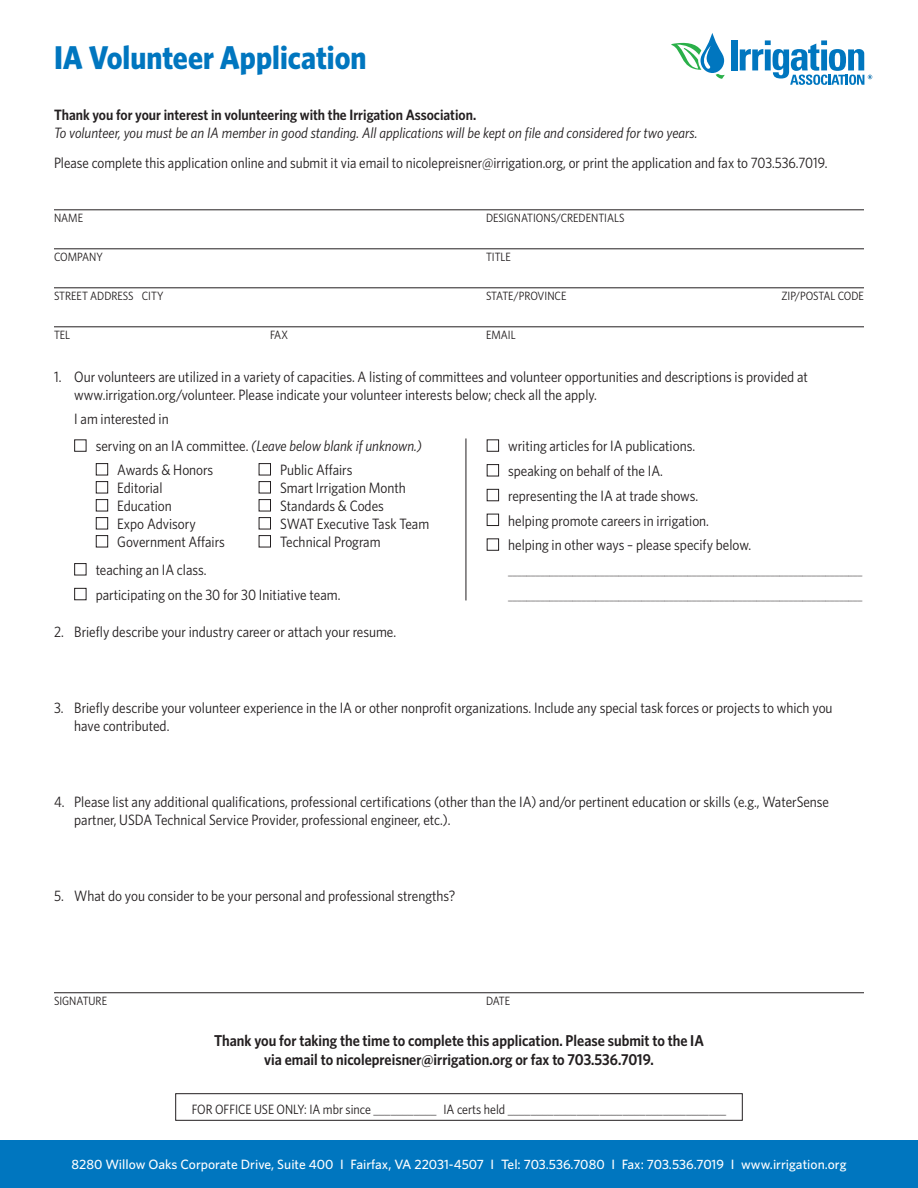
<style>
.page{position:relative;width:918px;height:1188px;background:#fff}
.page>*{position:absolute;margin:0;border:0;box-sizing:border-box;transform-origin:0 0}
.Header_FORM{font:700 33px "Whitney Narrow";color:#0076bf}
.Normal{font:600 15.75px/18.8px "Whitney Narrow";color:#231f20;text-align:center}
.Normal-2{font:15px/18px "Whitney Narrow";color:#231f20}
.Normal-3{font:italic 15px/18px "Whitney Narrow";color:#231f20}
.IA_address{font:500 13.5px "Whitney";color:#fff}
.Normal-4{font:300 13.5px "Whitney Narrow";color:#231f20}
.Normal-5{font:300 12px "Whitney Narrow";color:#231f20;scale:.9 1}
.NAME_lines{font:12px "Whitney Narrow";color:#231f20}
.SIGNATURE_line{font:12px "Whitney Narrow";color:#231f20}
.s1{font-weight:600;font-style:normal}
.s2{font-style:normal}
.s3{font-weight:400}
</style>
<div class="page">
<svg style="left:671px;top:33px;width:54px;height:46px"></svg>
<div style="left:731px;top:40px;width:6px;height:30px;background:#0076bf"></div>
<svg style="left:740px;top:40px;width:132px;height:45px"></svg>
<hr style="left:54px;top:210px;width:810px;height:1px;background:#231f20">
<hr style="left:54px;top:249px;width:810px;height:1px;background:#231f20">
<hr style="left:54px;top:288px;width:810px;height:1px;background:#231f20">
<hr style="left:54px;top:327px;width:810px;height:1px;background:#231f20">
<hr style="left:54px;top:992px;width:810px;height:1px;background:#231f20">
<div style="left:0;top:1140px;width:918px;height:48px;background:#0076bf"></div>
<div style="left:74px;top:563px;width:12px;height:12px;border:1px solid #231f20"></div>
<div style="left:74px;top:588px;width:12px;height:12px;border:1px solid #231f20"></div>
<div style="left:96px;top:463px;width:12px;height:12px;border:1px solid #231f20"></div>
<div style="left:96px;top:481px;width:12px;height:12px;border:1px solid #231f20"></div>
<div style="left:96px;top:499px;width:12px;height:12px;border:1px solid #231f20"></div>
<div style="left:96px;top:517px;width:12px;height:12px;border:1px solid #231f20"></div>
<div style="left:96px;top:535px;width:12px;height:12px;border:1px solid #231f20"></div>
<div style="left:487px;top:440px;width:12px;height:11px;border:1px solid #231f20"></div>
<div style="left:487px;top:464px;width:12px;height:12px;border:1px solid #231f20"></div>
<div style="left:487px;top:489px;width:12px;height:12px;border:1px solid #231f20"></div>
<div style="left:487px;top:514px;width:12px;height:12px;border:1px solid #231f20"></div>
<div style="left:487px;top:539px;width:12px;height:11px;border:1px solid #231f20"></div>
<div style="left:259px;top:463px;width:12px;height:12px;border:1px solid #231f20"></div>
<div style="left:259px;top:481px;width:12px;height:12px;border:1px solid #231f20"></div>
<div style="left:259px;top:499px;width:12px;height:12px;border:1px solid #231f20"></div>
<div style="left:259px;top:517px;width:12px;height:12px;border:1px solid #231f20"></div>
<div style="left:259px;top:535px;width:12px;height:12px;border:1px solid #231f20"></div>
<hr style="left:466px;top:438px;width:1px;height:162px;background:#231f20">
<p class="Header_FORM" style="left:54px;top:36px;width:314px">IA Volunteer Application</p>
<p class="Normal-3" style="left:54px;top:105px;width:645px"><span class="s1">Thank you for your interest in volunteering with the Irrigation Association.<br></span>To volunteer, you must be an IA member in good standing. All applications will be kept on file and considered for two years.</p>
<p class="Normal-2" style="left:54px;top:153px;width:775px">Please complete this application online and submit it via email to nicolepreisner@irrigation.org, or print the application and fax to 703.536.7019.</p>
<p class="NAME_lines" style="left:54px;top:210px;width:31px">NAME</p>
<p class="NAME_lines" style="left:486px;top:210px;width:140px">DESIGNATIONS/CREDENTIALS</p>
<p class="NAME_lines" style="left:54px;top:249px;width:50px">COMPANY</p>
<p class="NAME_lines" style="left:486px;top:249px;width:26px">TITLE</p>
<p class="NAME_lines" style="left:54px;top:288px;width:111px">STREET ADDRESS CITY</p>
<p class="NAME_lines" style="left:486px;top:288px;width:82px">STATE/PROVINCE</p>
<p class="NAME_lines" style="left:781px;top:288px;width:84px">ZIP/POSTAL CODE</p>
<p class="NAME_lines" style="left:54px;top:327px;width:18px">TEL</p>
<p class="NAME_lines" style="left:270px;top:327px;width:19px">FAX</p>
<p class="NAME_lines" style="left:486px;top:327px;width:31px">EMAIL</p>
<p class="Normal-2" style="left:74px;top:367px;width:735px;text-indent:-20px">1. Our volunteers are utilized in a variety of capacities. A listing of committees and volunteer opportunities and descriptions is provided at www.irrigation.org/volunteer. Please indicate your volunteer interests below; check all the apply.</p>
<p class="Normal-2" style="left:74px;top:410px;width:96px">I am interested in</p>
<p class="Normal-3" style="left:96px;top:437px;width:328px"><span class="s2">serving on an IA committee.</span> (Leave below blank if unknown.)</p>
<p class="Normal-2" style="left:117px;top:460px;width:97px">Awards &amp; Honors</p>
<p class="Normal-2" style="left:117px;top:478px;width:47px">Editorial</p>
<p class="Normal-2" style="left:117px;top:496px;width:56px">Education</p>
<p class="Normal-2" style="left:117px;top:514px;width:80px">Expo Advisory</p>
<p class="Normal-2" style="left:117px;top:532px;width:109px">Government Affairs</p>
<p class="Normal-2" style="left:280px;top:460px;width:74px">Public Affairs</p>
<p class="Normal-2" style="left:280px;top:478px;width:127px">Smart Irrigation Month</p>
<p class="Normal-2" style="left:280px;top:496px;width:105px">Standards &amp; Codes</p>
<p class="Normal-2" style="left:280px;top:514px;width:151px">SWAT Executive Task Team</p>
<p class="Normal-2" style="left:280px;top:532px;width:102px">Technical Program</p>
<p class="Normal-2" style="left:96px;top:560px;width:112px">teaching an IA class.</p>
<p class="Normal-2" style="left:96px;top:585px;width:246px">participating on the 30 for 30 Initiative team.</p>
<p class="Normal-2" style="left:54px;top:622px;width:344px">2. Briefly describe your industry career or attach your resume.</p>
<p class="Normal-2" style="left:508px;top:437px;width:188px">writing articles for IA publications.</p>
<p class="Normal-2" style="left:508px;top:461px;width:156px">speaking on behalf of the IA.</p>
<p class="Normal-2" style="left:508px;top:486px;width:192px">representing the IA at trade shows.</p>
<p class="Normal-2" style="left:508px;top:511px;width:202px">helping promote careers in irrigation.</p>
<p class="Normal-2" style="left:508px;top:536px;width:245px">helping in other ways – please specify below.</p>
<p class="Normal-5" style="left:508px;top:563px;width:395px">_____________________________________________________________________________</p>
<p class="Normal-5" style="left:508px;top:588px;width:395px">_____________________________________________________________________________</p>
<p class="Normal-2" style="left:74px;top:698px;width:760px;text-indent:-20px">3. Briefly describe your volunteer experience in the IA or other nonprofit organizations. Include any special task forces or projects to which you have contributed.</p>
<p class="Normal-2" style="left:74px;top:793px;width:756px;text-indent:-20px">4. Please list any additional qualifications, professional certifications (other than the IA) and/or pertinent education or skills (e.g., WaterSense partner, USDA Technical Service Provider, professional engineer, etc.).</p>
<p class="Normal-2" style="left:54px;top:887px;width:403px">5. What do you consider to be your personal and professional strengths?</p>
<p class="SIGNATURE_line" style="left:54px;top:993px;width:55px">SIGNATURE</p>
<p class="SIGNATURE_line" style="left:486px;top:993px;width:26px">DATE</p>
<p class="Normal" style="left:214px;top:1031px;width:491px">Thank you for taking the time to complete this application. Please submit to the IA via email to nicolepreisner@irrigation.org or fax to 703.536.7019.</p>
<p class="Normal-4" style="left:192px;top:1101px;width:536px"><span class="s3">FOR OFFICE USE ONLY: IA mbr since</span> ___________ <span class="s3">IA certs held</span> ______________________________________</p>
<p class="IA_address" style="left:72px;top:1156px;width:776px">8280 Willow Oaks Corporate Drive, Suite 400 I Fairfax, VA 22031-4507 I Tel: 703.536.7080 I Fax: 703.536.7019 I www.irrigation.org</p>
</div>
